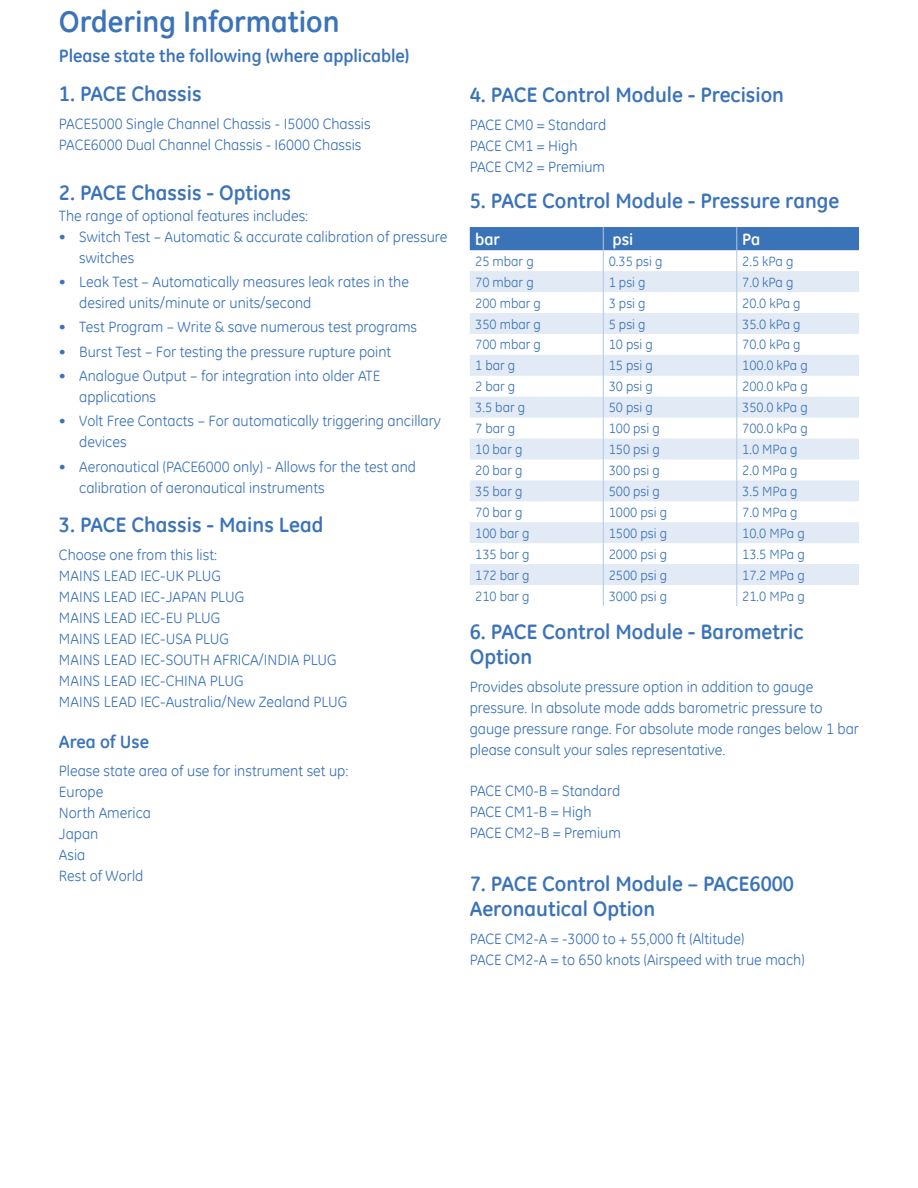
<style>
.page{position:relative;width:918px;height:1188px;background:#fff}
.page>*{position:absolute;margin:0;border:0;box-sizing:border-box;transform-origin:0 0}
.t1{font:700 30px "GE Inspira";color:#3b73b9}
.t2{font:700 21px/25.5px "GE Inspira";color:#3b73b9}
.t3{font:700 18px "GE Inspira";color:#3b73b9}
.t4{font:700 16.5px "GE Inspira";color:#fff}
.t5{font:15px/21px "GE Inspira";color:#3b73b9}
.t6{font:13.5px "GE Inspira";color:#3b73b9}
</style>
<div class="page">
<svg style="left:470px;top:227px;width:389px;height:379px"></svg>
<h1 class="t1" style="left:59px;top:2px;width:282px">Ordering Information</h1>
<p class="t3" style="left:59px;top:44px;width:352px">Please state the following (where applicable)</p>
<h2 class="t2" style="left:59px;top:81px;width:144px">1. PACE Chassis</h2>
<p class="t5" style="left:59px;top:113px;width:313px">PACE5000 Single Channel Chassis - I5000 Chassis<br>PACE6000 Dual Channel Chassis - I6000 Chassis</p>
<h2 class="t2" style="left:59px;top:179px;width:234px">2. PACE Chassis - Options</h2>
<p class="t5" style="left:59px;top:205px;width:251px">The range of optional features includes:</p>
<p class="t5" style="left:79px;top:226px;width:370px;text-indent:-20px">• Switch Test – Automatic &amp; accurate calibration of pressure switches</p>
<p class="t5" style="left:79px;top:271px;width:331px;text-indent:-20px">• Leak Test – Automatically measures leak rates in the desired units/minute or units/second</p>
<p class="t5" style="left:59px;top:316px;width:360px">• Test Program – Write &amp; save numerous test programs</p>
<p class="t5" style="left:59px;top:341px;width:334px">• Burst Test – For testing the pressure rupture point</p>
<p class="t5" style="left:79px;top:365px;width:303px;text-indent:-20px">• Analogue Output – for integration into older ATE applications</p>
<p class="t5" style="left:79px;top:410px;width:363px;text-indent:-20px">• Volt Free Contacts – For automatically triggering ancillary devices</p>
<p class="t5" style="left:79px;top:456px;width:338px;text-indent:-20px">• Aeronautical (PACE6000 only) - Allows for the test and calibration of aeronautical instruments</p>
<h2 class="t2" style="left:59px;top:511px;width:266px">3. PACE Chassis - Mains Lead</h2>
<p class="t5" style="left:59px;top:544px;width:290px">Choose one from this list:<br>MAINS LEAD IEC-UK PLUG<br>MAINS LEAD IEC-JAPAN PLUG<br>MAINS LEAD IEC-EU PLUG<br>MAINS LEAD IEC-USA PLUG<br>MAINS LEAD IEC-SOUTH AFRICA/INDIA PLUG<br>MAINS LEAD IEC-CHINA PLUG<br>MAINS LEAD IEC-Australia/New Zealand PLUG</p>
<p class="t3" style="left:59px;top:731px;width:92px">Area of Use</p>
<p class="t5" style="left:59px;top:760px;width:291px">Please state area of use for instrument set up:<br>Europe<br>North America<br>Japan<br>Asia<br>Rest of World</p>
<h2 class="t2" style="left:470px;top:81px;width:316px">4. PACE Control Module - Precision</h2>
<p class="t5" style="left:470px;top:114px;width:138px">PACE CM0 = Standard<br>PACE CM1 = High<br>PACE CM2 = Premium</p>
<h2 class="t2" style="left:470px;top:187px;width:371px">5. PACE Control Module - Pressure range</h2>
<p class="t4" style="left:475px;top:228px;width:26px">bar</p>
<p class="t4" style="left:613px;top:228px;width:22px">psi</p>
<p class="t4" style="left:742px;top:228px;width:19px">Pa</p>
<p class="t6" style="left:475px;top:252px;width:60px">25 mbar g</p>
<p class="t6" style="left:609px;top:252px;width:55px">0.35 psi g</p>
<p class="t6" style="left:742px;top:252px;width:53px">2.5 kPa g</p>
<p class="t6" style="left:475px;top:273px;width:60px">70 mbar g</p>
<p class="t6" style="left:609px;top:273px;width:38px">1 psi g</p>
<p class="t6" style="left:742px;top:273px;width:53px">7.0 kPa g</p>
<p class="t6" style="left:475px;top:294px;width:67px">200 mbar g</p>
<p class="t6" style="left:609px;top:294px;width:38px">3 psi g</p>
<p class="t6" style="left:742px;top:294px;width:60px">20.0 kPa g</p>
<p class="t6" style="left:475px;top:315px;width:67px">350 mbar g</p>
<p class="t6" style="left:609px;top:315px;width:38px">5 psi g</p>
<p class="t6" style="left:742px;top:315px;width:60px">35.0 kPa g</p>
<p class="t6" style="left:475px;top:336px;width:67px">700 mbar g</p>
<p class="t6" style="left:609px;top:336px;width:46px">10 psi g</p>
<p class="t6" style="left:742px;top:336px;width:60px">70.0 kPa g</p>
<p class="t6" style="left:475px;top:357px;width:42px">1 bar g</p>
<p class="t6" style="left:609px;top:357px;width:46px">15 psi g</p>
<p class="t6" style="left:742px;top:357px;width:67px">100.0 kPa g</p>
<p class="t6" style="left:475px;top:378px;width:42px">2 bar g</p>
<p class="t6" style="left:609px;top:378px;width:46px">30 psi g</p>
<p class="t6" style="left:742px;top:378px;width:67px">200.0 kPa g</p>
<p class="t6" style="left:475px;top:399px;width:51px">3.5 bar g</p>
<p class="t6" style="left:609px;top:399px;width:46px">50 psi g</p>
<p class="t6" style="left:742px;top:399px;width:67px">350.0 kPa g</p>
<p class="t6" style="left:475px;top:420px;width:42px">7 bar g</p>
<p class="t6" style="left:609px;top:420px;width:53px">100 psi g</p>
<p class="t6" style="left:742px;top:420px;width:67px">700.0 kPa g</p>
<p class="t6" style="left:475px;top:441px;width:49px">10 bar g</p>
<p class="t6" style="left:609px;top:441px;width:53px">150 psi g</p>
<p class="t6" style="left:742px;top:441px;width:57px">1.0 MPa g</p>
<p class="t6" style="left:475px;top:462px;width:49px">20 bar g</p>
<p class="t6" style="left:609px;top:462px;width:53px">300 psi g</p>
<p class="t6" style="left:742px;top:462px;width:57px">2.0 MPa g</p>
<p class="t6" style="left:475px;top:483px;width:49px">35 bar g</p>
<p class="t6" style="left:609px;top:483px;width:53px">500 psi g</p>
<p class="t6" style="left:742px;top:483px;width:57px">3.5 MPa g</p>
<p class="t6" style="left:475px;top:503px;width:49px">70 bar g</p>
<p class="t6" style="left:609px;top:503px;width:60px">1000 psi g</p>
<p class="t6" style="left:742px;top:503px;width:57px">7.0 MPa g</p>
<p class="t6" style="left:475px;top:524px;width:56px">100 bar g</p>
<p class="t6" style="left:609px;top:524px;width:60px">1500 psi g</p>
<p class="t6" style="left:742px;top:524px;width:64px">10.0 MPa g</p>
<p class="t6" style="left:475px;top:545px;width:56px">135 bar g</p>
<p class="t6" style="left:609px;top:545px;width:60px">2000 psi g</p>
<p class="t6" style="left:742px;top:545px;width:64px">13.5 MPa g</p>
<p class="t6" style="left:475px;top:566px;width:56px">172 bar g</p>
<p class="t6" style="left:609px;top:566px;width:60px">2500 psi g</p>
<p class="t6" style="left:742px;top:566px;width:64px">17.2 MPa g</p>
<p class="t6" style="left:475px;top:587px;width:56px">210 bar g</p>
<p class="t6" style="left:609px;top:587px;width:60px">3000 psi g</p>
<p class="t6" style="left:742px;top:587px;width:64px">21.0 MPa g</p>
<h2 class="t2" style="left:470px;top:618px;width:335px">6. PACE Control Module - Barometric<br>Option</h2>
<p class="t5" style="left:470px;top:676px;width:391px">Provides absolute pressure option in addition to gauge pressure. In absolute mode adds barometric pressure to gauge pressure range. For absolute mode ranges below 1 bar please consult your sales representative.</p>
<p class="t5" style="left:470px;top:780px;width:153px">PACE CM0-B = Standard<br>PACE CM1-B = High<br>PACE CM2–B = Premium</p>
<h2 class="t2" style="left:470px;top:870px;width:326px">7. PACE Control Module – PACE6000<br>Aeronautical Option</h2>
<p class="t5" style="left:470px;top:928px;width:336px">PACE CM2-A = -3000 to + 55,000 ft (Altitude)<br>PACE CM2-A = to 650 knots (Airspeed with true mach)</p>
</div>
